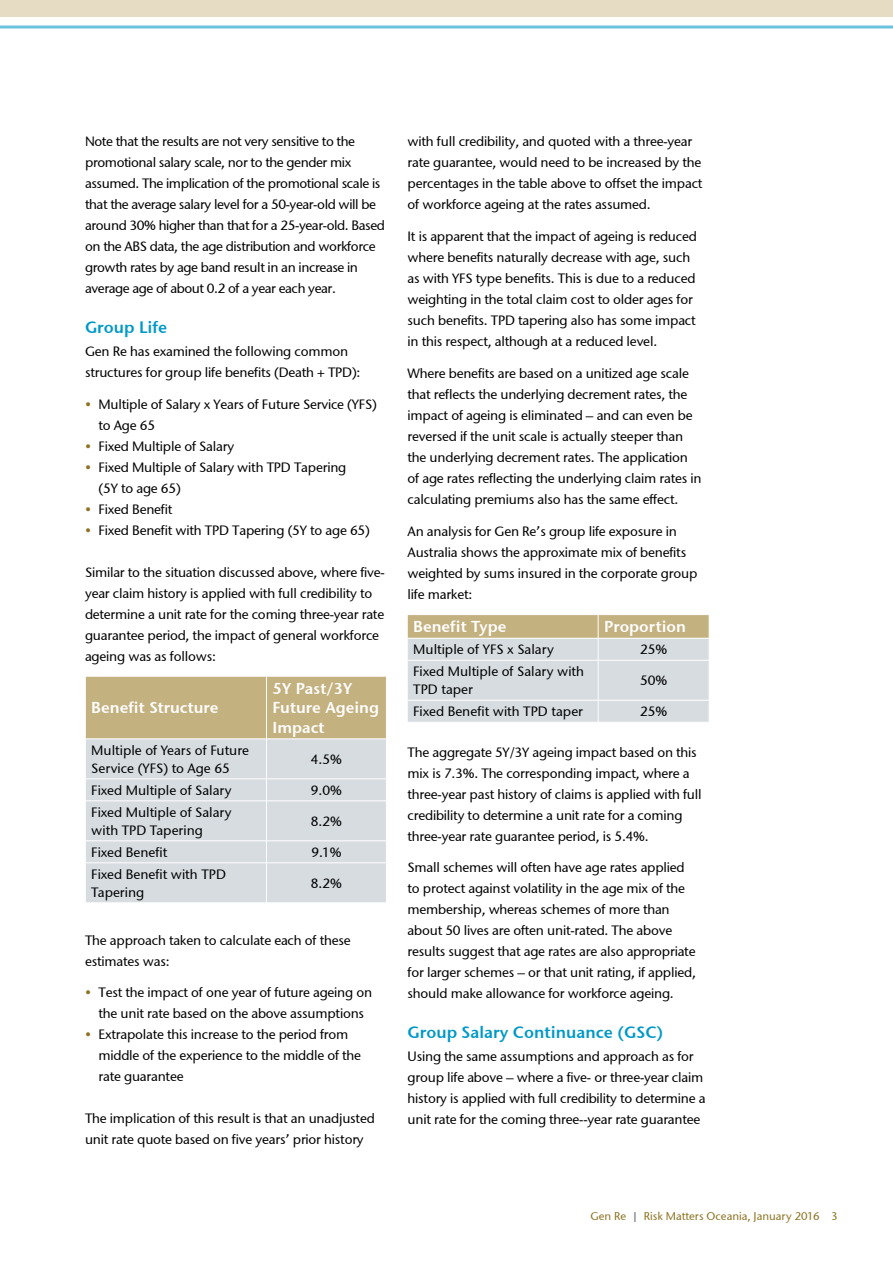
<style>
.page{position:relative;width:893px;height:1263px;background:#fff}
.page>*{position:absolute;margin:0;border:0;box-sizing:border-box;transform-origin:0 0}
.t1{font:600 16.5px "Stone Sans GC Re";color:#0099c7}
.t2{font:600 15.75px/19.5px "Stone Sans GC Re";color:#fff}
.t3{font:13.5px/21px "Stone Sans GC Re";letter-spacing:-.015em;color:#000}
.t4{font:11.25px "Stone Sans GC Re";color:#8c7322}
.s1{color:#8c7322}
.s2{color:#5d6970}
</style>
<div class="page">
<hr style="left:0;top:26px;width:893px;height:3px;background:#69c2de">
<div style="left:0;top:0;width:893px;height:17px;background:#e6dbc3"></div>
<div style="left:86px;top:677px;width:300px;height:62px;background:#c4b180"></div>
<div style="left:86px;top:740px;width:300px;height:162px;background:#d6dce0"></div>
<hr style="left:266px;top:676px;width:1px;height:63px;background:#fff">
<hr style="left:266px;top:739px;width:1px;height:39px;background:#fff">
<hr style="left:85px;top:778px;width:181px;height:1px;background:#fff">
<hr style="left:266px;top:778px;width:121px;height:1px;background:#fff">
<svg style="left:266px;top:779px;width:1px;height:21px"></svg>
<hr style="left:85px;top:800px;width:181px;height:1px;background:#fff">
<hr style="left:266px;top:800px;width:121px;height:1px;background:#fff">
<hr style="left:266px;top:801px;width:1px;height:39px;background:#fff">
<hr style="left:85px;top:840px;width:181px;height:1px;background:#fff">
<hr style="left:266px;top:840px;width:121px;height:1px;background:#fff">
<svg style="left:266px;top:841px;width:1px;height:21px"></svg>
<hr style="left:85px;top:862px;width:181px;height:1px;background:#fff">
<hr style="left:266px;top:862px;width:121px;height:1px;background:#fff">
<hr style="left:266px;top:863px;width:1px;height:39px;background:#fff">
<svg style="left:407px;top:615px;width:302px;height:107px;background:#d3d3cc"></svg>
<hr style="left:407px;top:638px;width:191px;height:1px;background:#fff">
<hr style="left:598px;top:638px;width:111px;height:1px;background:#fff">
<p class="t3" style="left:85px;top:131px;width:301px">Note that the results are not very sensitive to the promotional salary scale, nor to the gender mix assumed. The implication of the promotional scale is that the average salary level for a 50-year-old will be around 30% higher than that for a 25-year-old. Based on the ABS data, the age distribution and workforce growth rates by age band result in an increase in average age of about 0.2 of a year each year.</p>
<p class="t1" style="left:85px;top:317px;width:84px">Group Life</p>
<p class="t3" style="left:85px;top:341px;width:277px">Gen Re has examined the following common structures for group life benefits (Death + TPD):</p>
<p class="t3" style="left:99px;top:393px;width:280px;text-indent:-14px"><span class="s1">•</span> Multiple of Salary x Years of Future Service (YFS) to Age 65</p>
<p class="t3" style="left:85px;top:435px;width:151px"><span class="s1">•</span> Fixed Multiple of Salary</p>
<p class="t3" style="left:99px;top:456px;width:249px;text-indent:-14px"><span class="s1">•</span> Fixed Multiple of Salary with TPD Tapering (5Y to age 65)</p>
<p class="t3" style="left:85px;top:498px;width:89px"><span class="s1">•</span> Fixed Benefit</p>
<p class="t3" style="left:85px;top:519px;width:286px"><span class="s1">•</span> Fixed Benefit with TPD Tapering (5Y to age 65)</p>
<p class="t3" style="left:85px;top:561px;width:301px">Similar to the situation discussed above, where five&shy;year claim history is applied with full credibility to determine a unit rate for the coming three-year rate guarantee period, the impact of general workforce ageing was as follows:</p>
<p class="t2" style="left:91px;top:698px;width:129px">Benefit Structure</p>
<p class="t2" style="left:272px;top:678px;width:108px">5Y Past/3Y<br>Future Ageing<br>Impact</p>
<p class="t3" style="left:91px;top:741px;width:159px;line-height:18px">Multiple of Years of Future<br>Service (YFS) to Age 65</p>
<p class="t3" style="left:311px;top:748px;width:33px">4.5%</p>
<p class="t3" style="left:91px;top:779px;width:142px">Fixed Multiple of Salary</p>
<p class="t3" style="left:311px;top:779px;width:33px">9.0%</p>
<p class="t3" style="left:91px;top:803px;width:142px;line-height:18px">Fixed Multiple of Salary with TPD Tapering</p>
<p class="t3" style="left:311px;top:810px;width:33px">8.2%</p>
<p class="t3" style="left:91px;top:841px;width:78px">Fixed Benefit</p>
<p class="t3" style="left:311px;top:841px;width:32px">9.1%</p>
<p class="t3" style="left:91px;top:865px;width:136px;line-height:18px">Fixed Benefit with TPD<br>Tapering</p>
<p class="t3" style="left:311px;top:872px;width:33px">8.2%</p>
<p class="t3" style="left:85px;top:929px;width:267px">The approach taken to calculate each of these estimates was:</p>
<p class="t3" style="left:85px;top:982px;width:289px;text-align:center"><span class="s1">•</span> Test the impact of one year of future ageing on the unit rate based on the above assumptions</p>
<p class="t3" style="left:99px;top:1024px;width:264px;text-indent:-14px"><span class="s1">•</span> Extrapolate this increase to the period from middle of the experience to the middle of the rate guarantee</p>
<p class="t3" style="left:85px;top:1108px;width:291px">The implication of this result is that an unadjusted unit rate quote based on five years’ prior history</p>
<p class="t3" style="left:408px;top:131px;width:296px">with full credibility, and quoted with a three-year rate guarantee, would need to be increased by the percentages in the table above to offset the impact of workforce ageing at the rates assumed.</p>
<p class="t3" style="left:408px;top:226px;width:291px">It is apparent that the impact of ageing is reduced where benefits naturally decrease with age, such as with YFS type benefits. This is due to a reduced weighting in the total claim cost to older ages for such benefits. TPD tapering also has some impact in this respect, although at a reduced level.</p>
<p class="t3" style="left:408px;top:363px;width:295px">Where benefits are based on a unitized age scale that reflects the underlying decrement rates, the impact of ageing is eliminated – and can even be reversed if the unit scale is actually steeper than the underlying decrement rates. The application of age rates reflecting the underlying claim rates in calculating premiums also has the same effect.</p>
<p class="t3" style="left:408px;top:520px;width:291px">An analysis for Gen Re’s group life exposure in Australia shows the approximate mix of benefits weighted by sums insured in the corporate group life market:</p>
<p class="t2" style="left:413px;top:617px;width:95px">Benefit Type</p>
<p class="t2" style="left:604px;top:617px;width:83px">Proportion</p>
<p class="t3" style="left:413px;top:639px;width:142px">Multiple of YFS x Salary</p>
<p class="t3" style="left:640px;top:639px;width:29px">25%</p>
<p class="t3" style="left:413px;top:662px;width:172px;line-height:18px">Fixed Multiple of Salary with<br>TPD taper</p>
<p class="t3" style="left:640px;top:670px;width:29px">50%</p>
<p class="t3" style="left:413px;top:701px;width:171px">Fixed Benefit with TPD taper</p>
<p class="t3" style="left:640px;top:701px;width:29px">25%</p>
<p class="t3" style="left:408px;top:741px;width:295px">The aggregate 5Y/3Y ageing impact based on this mix is 7.3%. The corresponding impact, where a three-year past history of claims is applied with full credibility to determine a unit rate for a coming three-year rate guarantee period, is 5.4%.</p>
<p class="t3" style="left:408px;top:857px;width:290px">Small schemes will often have age rates applied to protect against volatility in the age mix of the membership, whereas schemes of more than about 50 lives are often unit-rated. The above results suggest that age rates are also appropriate for larger schemes – or that unit rating, if applied, should make allowance for workforce ageing.</p>
<p class="t1" style="left:408px;top:1022px;width:257px">Group Salary Continuance (GSC)</p>
<p class="t3" style="left:408px;top:1046px;width:299px">Using the same assumptions and approach as for group life above – where a five- or three-year claim history is applied with full credibility to determine a unit rate for the coming three--year rate guarantee</p>
<p class="t4" style="left:590px;top:1209px;width:249px">Gen Re <span class="s2">|</span> Risk Matters Oceania, January 2016 3</p>
</div>
